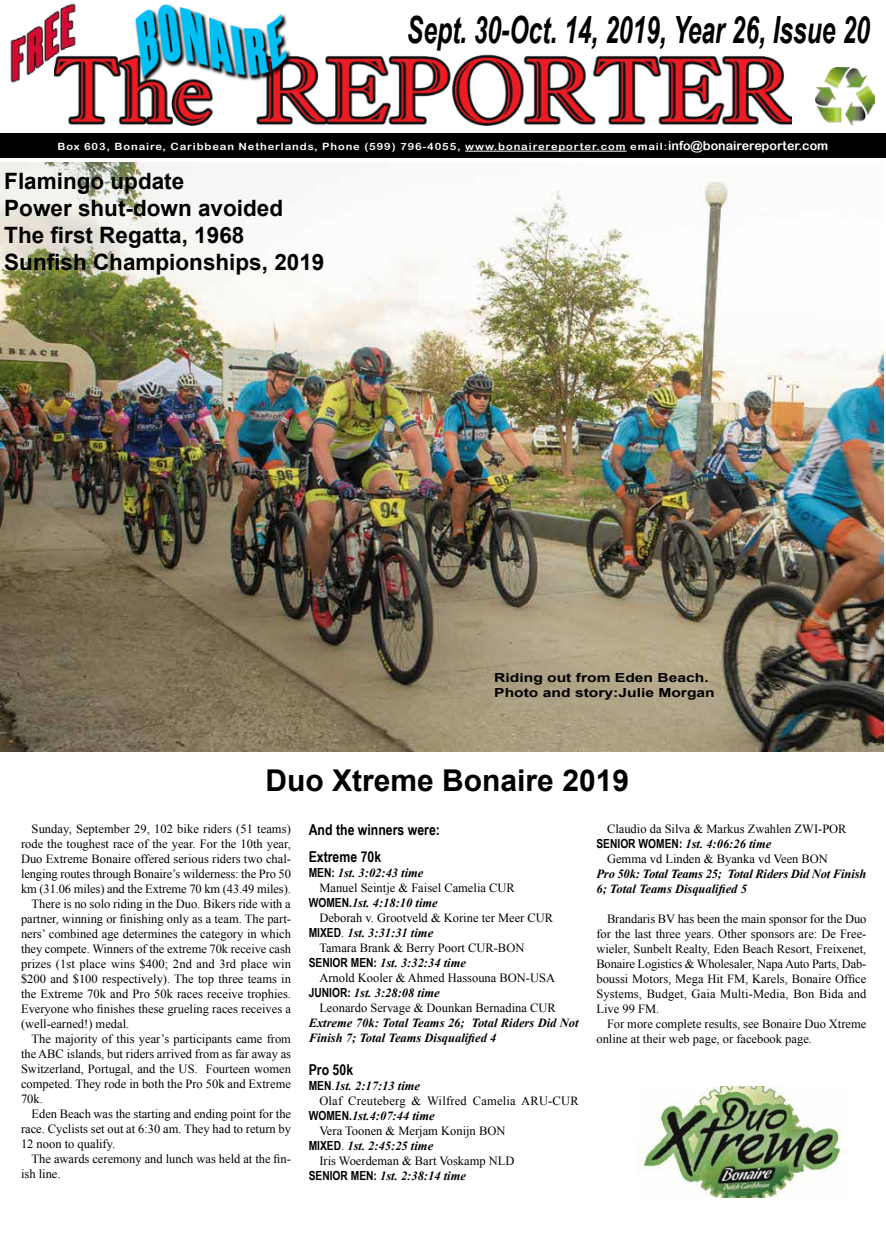
<style>
.page{position:relative;width:886px;height:1241px;background:#fff}
.page>*{position:absolute;margin:0;border:0;box-sizing:border-box;transform-origin:0 0}
.t1{font:italic 700 37.5px "Arial Narrow";color:#000;scale:.8 1}
.t2{font:700 30px "Arial";color:#000}
.t3{font:700 22.5px/27px "Arial";color:#000}
.t4{font:700 15px/27px "Arial Narrow";color:#000}
.t5{font:12.5px/15px "Times New Roman";color:#000}
.t6{font:italic 700 12.5px/15px "Times New Roman";color:#000}
.t7{font:700 12.5px/15px "Arial";color:#000;scale:1.25 1}
.t8{font:12.5px "Times New Roman";letter-spacing:.02em;color:#000}
.t9{font:10px "Arial Rounded MT Bold";letter-spacing:.08em;color:#fff;scale:1.11 1}
.s1{font-size:12.5px}
.s2{font-family:"Arial Narrow";font-weight:700}
.s3{font-weight:700;font-style:italic}
.s4{font-family:"Arial Narrow";font-style:normal}
.s5{font-weight:400;font-style:normal}
.s6{font-family:"Arial Narrow";font-weight:400;font-style:normal}
</style>
<div class="page">
<img style="left:0;top:162px;width:883px;height:589px">
<img style="left:68px;top:4px;width:724px;height:121px">
<div style="left:0;top:133px;width:886px;height:25px;background:#000"></div>
<hr style="left:465px;top:151px;width:162px;height:1px;background:#fff">
<img style="left:815px;top:68px;width:59px;height:57px">
<img style="left:10px;top:3px;width:106px;height:92px">
<img style="left:642px;top:1086px;width:202px;height:111px">
<h1 class="t1" style="left:407px;top:8px;width:580px">Sept. 30-Oct. 14, 2019, Year 26, Issue 20</h1>
<p class="t9" style="left:58px;top:141px;width:696px">Box 603, Bonaire, Caribbean Netherlands, Phone (599) 796-4055, www.bonairereporter.com email:<span class="s1">info@bonairereporter.com</span></p>
<h3 class="t3" style="left:4px;top:168px;width:322px">Flamingo update<br>Power shut-down avoided<br>The first Regatta, 1968<br>Sunfish Championships, 2019</h3>
<p class="t7" style="left:494px;top:670px;width:178px">Riding out from Eden Beach.<br>Photo and story:Julie Morgan</p>
<h2 class="t2" style="left:266px;top:761px;width:365px">Duo Xtreme Bonaire 2019</h2>
<p class="t5" style="left:32px;top:820px;width:261px">Sunday, September 29, 102 bike riders (51 teams)</p>
<p class="t5" style="left:21px;top:835px;width:271px">rode the toughest race of the year. For the 10th year,</p>
<p class="t5" style="left:21px;top:850px;width:271px">Duo Extreme Bonaire offered serious riders two chal-</p>
<p class="t5" style="left:21px;top:865px;width:271px">lenging routes through Bonaire’s wilderness: the Pro 50</p>
<p class="t5" style="left:21px;top:880px;width:271px">km (31.06 miles) and the Extreme 70 km (43.49 miles).</p>
<p class="t5" style="left:32px;top:895px;width:261px">There is no solo riding in the Duo. Bikers ride with a</p>
<p class="t5" style="left:21px;top:910px;width:271px">partner, winning or finishing only as a team. The part-</p>
<p class="t5" style="left:21px;top:925px;width:271px">ners’ combined age determines the category in which</p>
<p class="t5" style="left:21px;top:940px;width:272px">they compete. Winners of the extreme 70k receive cash</p>
<p class="t5" style="left:21px;top:955px;width:272px">prizes (1st place wins $400; 2nd and 3rd place win</p>
<p class="t5" style="left:21px;top:970px;width:271px">$200 and $100 respectively). The top three teams in</p>
<p class="t5" style="left:21px;top:985px;width:272px">the Extreme 70k and Pro 50k races receive trophies.</p>
<p class="t5" style="left:21px;top:1000px;width:271px">Everyone who finishes these grueling races receives a</p>
<p class="t5" style="left:21px;top:1015px;width:110px">(well-earned!) medal.</p>
<p class="t5" style="left:32px;top:1030px;width:261px">The majority of this year’s participants came from</p>
<p class="t5" style="left:21px;top:1045px;width:272px">the ABC islands, but riders arrived from as far away as</p>
<p class="t5" style="left:21px;top:1060px;width:271px">Switzerland, Portugal, and the US. Fourteen women</p>
<p class="t5" style="left:21px;top:1075px;width:271px">competed. They rode in both the Pro 50k and Extreme</p>
<p class="t5" style="left:21px;top:1090px;width:23px">70k.</p>
<p class="t5" style="left:32px;top:1105px;width:261px">Eden Beach was the starting and ending point for the</p>
<p class="t5" style="left:21px;top:1120px;width:272px">race. Cyclists set out at 6:30 am. They had to return by</p>
<p class="t5" style="left:21px;top:1135px;width:96px">12 noon to qualify.</p>
<p class="t5" style="left:32px;top:1150px;width:261px">The awards ceremony and lunch was held at the fin-</p>
<p class="t5" style="left:21px;top:1165px;width:41px">ish line.</p>
<p class="t5" style="left:596px;top:820px;width:252px;text-indent:11px">Claudio da Silva &amp; Markus Zwahlen ZWI-POR<br><span class="s2">SENIOR WOMEN:</span> <span class="s3">1st. 4:06:26 time</span></p>
<p class="t5" style="left:607px;top:850px;width:222px">Gemma vd Linden &amp; Byanka vd Veen BON</p>
<p class="t6" style="left:596px;top:865px;width:271px">Pro 50k: Total Teams 25; Total Riders Did Not Finish<br>6; Total Teams Disqualified 5</p>
<p class="t5" style="left:596px;top:910px;width:272px;text-align:justify;text-indent:11px">Brandaris BV has been the main sponsor for the Duo for the last three years. Other sponsors are: De Free&shy;wieler, Sunbelt Realty, Eden Beach Resort, Freixenet, Bonaire Logistics &amp; Wholesaler, Napa Auto Parts, Dab&shy;boussi Motors, Mega Hit FM, Karels, Bonaire Office Systems, Budget, Gaia Multi-Media, Bon Bida and Live 99 FM.</p>
<p class="t5" style="left:596px;top:1015px;width:271px;text-indent:11px">For more complete results, see Bonaire Duo Xtreme online at their web page, or facebook page.</p>
<p class="t4" style="left:309px;top:815px;width:133px">And the winners were:<br>Extreme 70k</p>
<p class="t6" style="left:309px;top:864px;width:116px"><span class="s4">MEN:</span> 1st. 3:02:43 time</p>
<p class="t5" style="left:319px;top:880px;width:197px">Manuel Seintje &amp; Faisel Camelia CUR</p>
<p class="t6" style="left:309px;top:894px;width:131px"><span class="s4">WOMEN.</span>1st. 4:18:10 time</p>
<p class="t5" style="left:319px;top:910px;width:235px">Deborah v. Grootveld &amp; Korine ter Meer CUR</p>
<p class="t6" style="left:309px;top:924px;width:126px"><span class="s4">MIXED</span><span class="s5">.</span> 1st. 3:31:31 time</p>
<p class="t5" style="left:319px;top:940px;width:207px">Tamara Brank &amp; Berry Poort CUR-BON</p>
<p class="t6" style="left:309px;top:954px;width:159px"><span class="s4">SENIOR MEN:</span> 1st. 3:32:34 time</p>
<p class="t5" style="left:319px;top:970px;width:237px">Arnold Kooler &amp; Ahmed Hassouna BON-USA</p>
<p class="t6" style="left:309px;top:984px;width:133px"><span class="s4">JUNIOR:</span> 1st. 3:28:08 time</p>
<p class="t5" style="left:319px;top:1000px;width:238px">Leonardo Servage &amp; Dounkan Bernadina CUR</p>
<p class="t6" style="left:309px;top:1014px;width:271px">Extreme 70k: Total Teams 26; Total Riders Did Not<br>Finish 7; Total Teams Disqualified 4</p>
<p class="t4" style="left:309px;top:1055px;width:46px">Pro 50k</p>
<p class="t6" style="left:309px;top:1077px;width:113px"><span class="s4">MEN</span><span class="s6">.</span>1st. 2:17:13 time</p>
<p class="t8" style="left:319px;top:1092px;width:261px">Olaf Creuteberg &amp; Wilfred Camelia ARU-CUR</p>
<p class="t6" style="left:309px;top:1107px;width:127px"><span class="s4">WOMEN.</span>1st.4:07:44 time</p>
<p class="t5" style="left:319px;top:1123px;width:188px">Vera Toonen &amp; Merjam Konijn BON</p>
<p class="t6" style="left:309px;top:1137px;width:126px"><span class="s4">MIXED</span><span class="s5">.</span> 1st. 2:45:25 time</p>
<p class="t5" style="left:319px;top:1153px;width:197px">Iris Woerdeman &amp; Bart Voskamp NLD</p>
<p class="t6" style="left:309px;top:1167px;width:159px"><span class="s4">SENIOR MEN:</span> 1st. 2:38:14 time</p>
</div>
